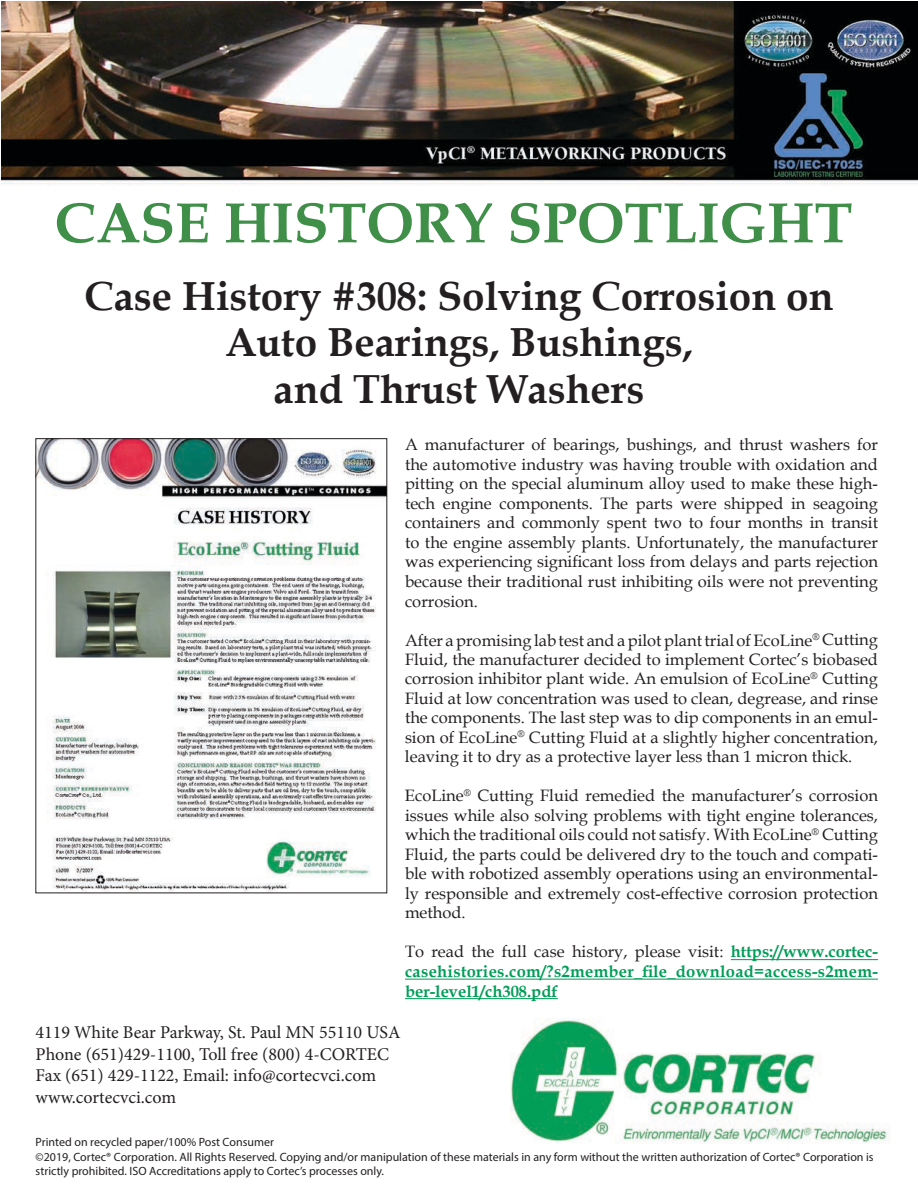
<style>
.page{position:relative;width:918px;height:1188px;background:#fff}
.page>*{position:absolute;margin:0;border:0;box-sizing:border-box;transform-origin:0 0}
.t1{font:700 57px "Book Antiqua";color:#3f8f49}
.t2{font:700 40.5px/46.5px "Book Antiqua";color:#231f20;text-align:center}
.t3{font:18px "Minion Pro";color:#231f20}
.t4{font:16.5px/19.5px "Book Antiqua";color:#231f20;text-align:justify}
.t5{font:700 16.5px/19.5px "Book Antiqua";letter-spacing:.015em;color:#009d57;text-align:justify}
.t6{font:12px/14.4px "Myriad Pro";color:#231f20}
.s1{font-weight:400;color:#231f20}
</style>
<div class="page">
<img style="left:2px;top:2px;width:916px;height:998px">
<hr style="left:731px;top:959px;width:147px;height:1px;background:#009d57">
<hr style="left:405px;top:979px;width:473px;height:1px;background:#009d57">
<hr style="left:405px;top:998px;width:153px;height:1px;background:#009d57">
<img style="left:511px;top:1020px;width:380px;height:123px">
<img style="left:38px;top:440px;width:347px;height:451px">
<p class="t1" style="left:55px;top:184px;width:799px">CASE HISTORY SPOTLIGHT</p>
<p class="t2" style="left:84px;top:273px;width:751px">Case History #308: Solving Corrosion on<br>Auto Bearings, Bushings,</p>
<p class="t2" style="left:273px;top:365px;width:373px">and Thrust Washers</p>
<p class="t4" style="left:405px;top:435px;width:475px">A manufacturer of bearings, bushings, and thrust washers for the automotive industry was having trouble with oxidation and pitting on the special aluminum alloy used to make these high&shy;tech engine components. The parts were shipped in seagoing containers and commonly spent two to four months in transit to the engine assembly plants. Unfortunately, the manufacturer was experiencing significant loss from delays and parts rejection because their traditional rust inhibiting oils were not preventing corrosion.</p>
<p class="t4" style="left:405px;top:630px;width:475px">After a promising lab test and a pilot plant trial of EcoLine<sup>®</sup> Cutting Fluid, the manufacturer decided to implement Cortec’s biobased corrosion inhibitor plant wide. An emulsion of EcoLine<sup>®</sup> Cutting Fluid at low concentration was used to clean, degrease, and rinse the components. The last step was to dip components in an emul&shy;sion of EcoLine<sup>®</sup> Cutting Fluid at a slightly higher concentration, leaving it to dry as a protective layer less than 1 micron thick.</p>
<p class="t4" style="left:405px;top:786px;width:475px">EcoLine<sup>®</sup> Cutting Fluid remedied the manufacturer’s corrosion issues while also solving problems with tight engine tolerances, which the traditional oils could not satisfy. With EcoLine<sup>®</sup> Cutting Fluid, the parts could be delivered dry to the touch and compati&shy;ble with robotized assembly operations using an environmental&shy;ly responsible and extremely cost-effective corrosion protection method.</p>
<p class="t5" style="left:405px;top:942px;width:475px"><span class="s1">To read the full case history, please visit:</span> https://www.cortec&shy;casehistories.com/?s2member_file_download=access-s2mem&shy;ber-level1/ch308.pdf</p>
<p class="t3" style="left:36px;top:1020px;width:366px">4119 White Bear Parkway, St. Paul MN 55110 USA</p>
<p class="t3" style="left:36px;top:1042px;width:355px">Phone (651)429-1100, Toll free (800) 4-CORTEC</p>
<p class="t3" style="left:36px;top:1064px;width:342px">Fax (651) 429-1122, Email: info@cortecvci.com</p>
<p class="t3" style="left:36px;top:1085px;width:142px">www.cortecvci.com</p>
<p class="t6" style="left:36px;top:1135px;width:240px">Printed on recycled paper/100% Post Consumer</p>
<p class="t6" style="left:36px;top:1149px;width:840px">©2019, Cortec® Corporation. All Rights Reserved. Copying and/or manipulation of these materials in any form without the written authorization of Cortec® Corporation is strictly prohibited. ISO Accreditations apply to Cortec’s processes only.</p>
</div>
